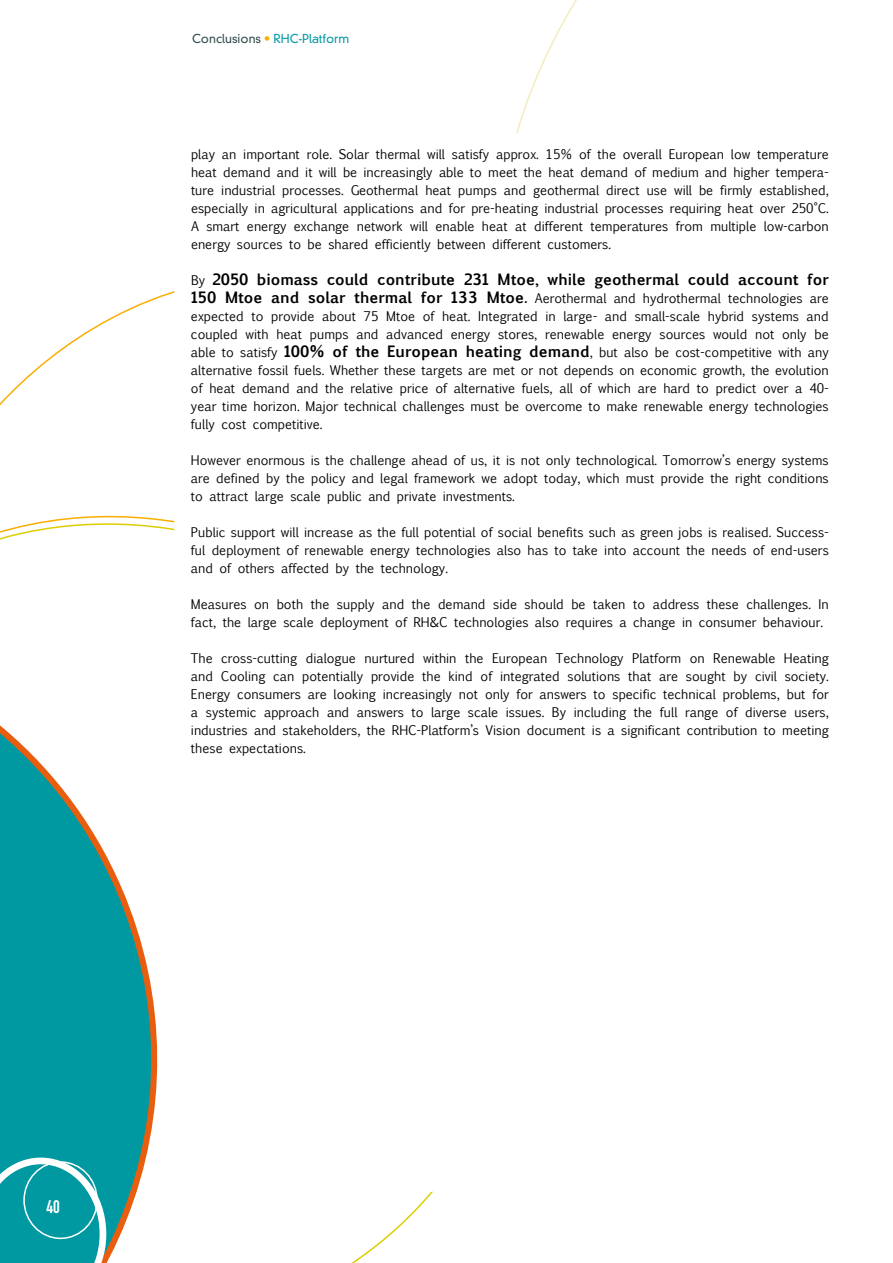
<style>
.page{position:relative;width:893px;height:1263px;background:#fff}
.page>*{position:absolute;margin:0;border:0;box-sizing:border-box;transform-origin:0 0}
.t1{font:18px "DIN Engschrift Std";color:#fff}
.t2{font:700 15px "Euphemia UCAS";color:#000}
.t3{font:12.75px/18px "Euphemia UCAS";color:#000;text-align:justify}
.t4{font:300 12px "DIN Neuzeit Grotesk Std";color:#0098a1}
.s1{color:#2d4948}
.s2{color:#f8ae00}
.s3{font-weight:400;font-size:12.75px}
.s4{font-weight:700;font-size:15px}
</style>
<div class="page">
<svg style="left:0;top:725px;width:158px;height:538px;fill:#0098a1"></svg>
<svg style="left:0;top:1157px;width:106px;height:106px;background:#1fa4ac"></svg>
<div style="left:23px;top:1161px;width:75px;height:78px;border:2px solid #fff;border-radius:50%"></div>
<p class="t4" style="left:192px;top:32px;width:159px"><span class="s1">Conclusions</span> <span class="s2">•</span> RHC-Platform</p>
<p class="t3" style="left:191px;top:145px;width:639px">play an important role. Solar thermal will satisfy approx. 15% of the overall European low temperature heat demand and it will be increasingly able to meet the heat demand of medium and higher tempera&shy;ture industrial processes. Geothermal heat pumps and geothermal direct use will be firmly established, especially in agricultural applications and for pre-heating industrial processes requiring heat over 250°C.<br>A smart energy exchange network will enable heat at different temperatures from multiple low-carbon energy sources to be shared efficiently between different customers.</p>
<p class="t2" style="left:191px;top:268px;width:639px"><span class="s3">By</span> 2050 biomass could contribute 231 Mtoe, while geothermal could account for</p>
<p class="t3" style="left:191px;top:289px;width:639px"><span class="s4">150 Mtoe and solar thermal for 133 Mtoe.</span> Aerothermal and hydrothermal technologies are expected to provide about 75 Mtoe of heat. Integrated in large- and small-scale hybrid systems and coupled with heat pumps and advanced energy stores, renewable energy sources would not only be able to satisfy <span class="s4">100% of the European heating demand</span>, but also be cost-competitive with any alternative fossil fuels. Whether these targets are met or not depends on economic growth, the evolution of heat demand and the relative price of alternative fuels, all of which are hard to predict over a 40- year time horizon. Major technical challenges must be overcome to make renewable energy technologies fully cost competitive.</p>
<p class="t3" style="left:191px;top:451px;width:639px">However enormous is the challenge ahead of us, it is not only technological. Tomorrow’s energy systems are defined by the policy and legal framework we adopt today, which must provide the right conditions to attract large scale public and private investments.</p>
<p class="t3" style="left:191px;top:523px;width:639px">Public support will increase as the full potential of social benefits such as green jobs is realised. Success&shy;ful deployment of renewable energy technologies also has to take into account the needs of end-users and of others affected by the technology.</p>
<p class="t3" style="left:191px;top:595px;width:639px">Measures on both the supply and the demand side should be taken to address these challenges. In fact, the large scale deployment of RH&amp;C technologies also requires a change in consumer behaviour.</p>
<p class="t3" style="left:191px;top:649px;width:639px">The cross-cutting dialogue nurtured within the European Technology Platform on Renewable Heating and Cooling can potentially provide the kind of integrated solutions that are sought by civil society.<br>Energy consumers are looking increasingly not only for answers to specific technical problems, but for a systemic approach and answers to large scale issues. By including the full range of diverse users, industries and stakeholders, the RHC-Platform’s Vision document is a significant contribution to meeting these expectations.</p>
<h1 class="t1" style="left:46px;top:1196px;width:15px">40</h1>
</div>
